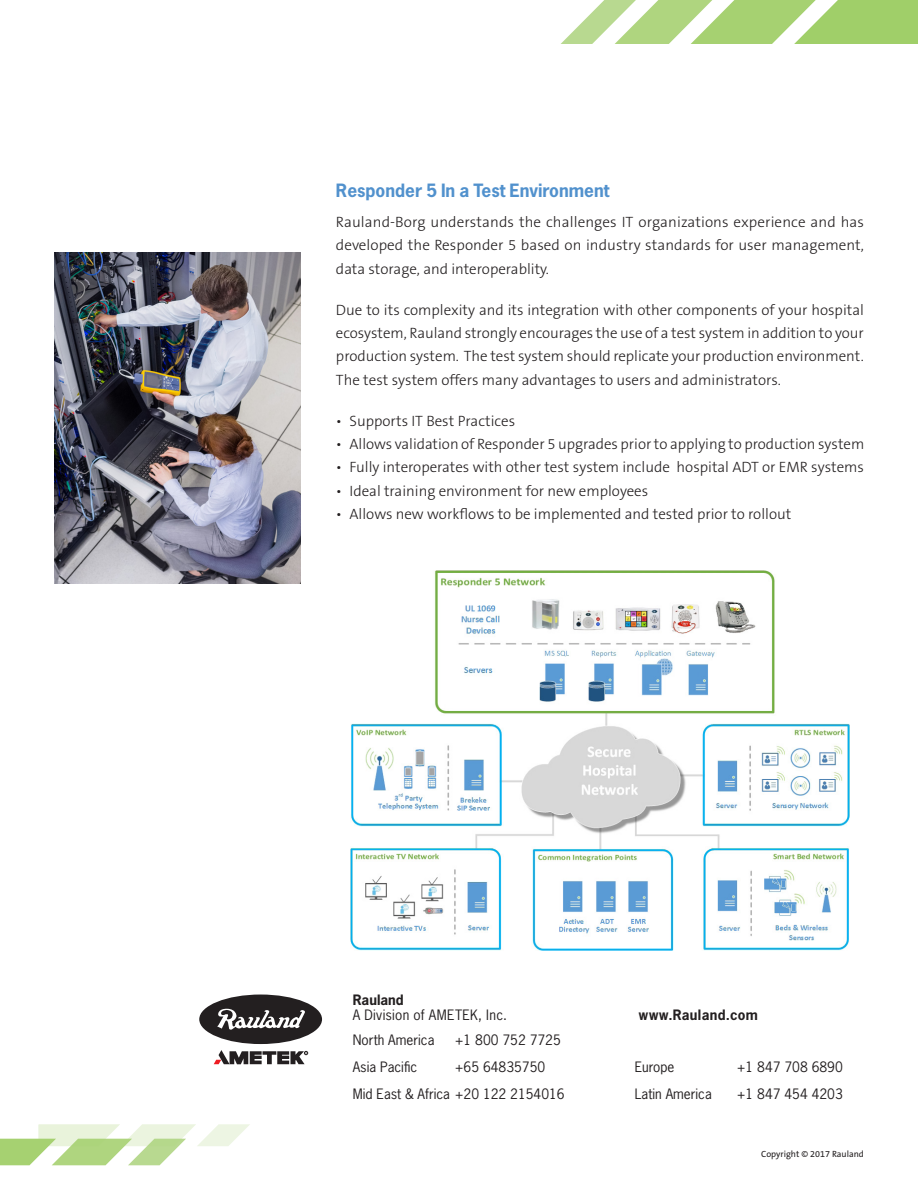
<style>
.page{position:relative;width:918px;height:1188px;background:#fff}
.page>*{position:absolute;margin:0;border:0;box-sizing:border-box;transform-origin:0 0}
.subheads{font:700 17.25px "News Gothic Std";color:#5191cd}
.body{font:300 15px/23.2px "The Sans B3";color:#231f20;text-align:justify}
.body_sheet_5{font:13.5px "News Gothic Std";color:#231f20}
.body_sheet_5-2{font:13.5px "News Gothic Std";letter-spacing:.025em;color:#231f20}
.body_sheet_5-3{font:700 13.5px "News Gothic Std";letter-spacing:.02em;color:#231f20}
.body_sheet_5-4{font:700 13.5px "News Gothic Std";color:#231f20}
.body-2{font:9px "The Sans B5 Plain";color:#231f20}
</style>
<div class="page">
<svg style="left:561px;top:0;width:357px;height:44px"></svg>
<svg style="left:0;top:1124px;width:250px;height:41px"></svg>
<img style="left:351px;top:570px;width:498px;height:380px">
<img style="left:54px;top:253px;width:246px;height:330px">
<svg style="left:214px;top:1050px;width:94px;height:14px"></svg>
<div style="left:199px;top:995px;width:123px;height:49px;background:#231f20;border-radius:50%"></div>
<svg style="left:217px;top:1008px;width:88px;height:22px"></svg>
<p class="subheads" style="left:336px;top:179px;width:275px">Responder 5 In a Test Environment</p>
<p class="body" style="left:336px;top:211px;width:530px">Rauland-Borg understands the challenges IT organizations experience and has developed the Responder 5 based on industry standards for user management, data storage, and interoperablity.</p>
<p class="body" style="left:336px;top:299px;width:529px">Due to its complexity and its integration with other components of your hospital ecosystem, Rauland strongly encourages the use of a test system in addition to your production system. The test system should replicate your production environment.<br>The test system offers many advantages to users and administrators.</p>
<p class="body" style="left:336px;top:410px;width:181px">• Supports IT Best Practices</p>
<p class="body" style="left:336px;top:433px;width:530px">• Allows validation of Responder 5 upgrades prior to applying to production system</p>
<p class="body" style="left:336px;top:456px;width:530px">• Fully interoperates with other test system include hospital ADT or EMR systems</p>
<p class="body" style="left:336px;top:479px;width:314px">• Ideal training environment for new employees</p>
<p class="body" style="left:336px;top:503px;width:457px">• Allows new workflows to be implemented and tested prior to rollout</p>
<p class="body_sheet_5-4" style="left:353px;top:991px;width:53px">Rauland</p>
<p class="body_sheet_5-2" style="left:353px;top:1006px;width:156px">A Division of AMETEK, Inc.</p>
<p class="body_sheet_5-3" style="left:639px;top:1006px;width:120px">www.Rauland.com</p>
<p class="body_sheet_5" style="left:353px;top:1031px;width:83px">North America</p>
<p class="body_sheet_5" style="left:455px;top:1031px;width:108px">+1 800 752 7725</p>
<p class="body_sheet_5" style="left:353px;top:1058px;width:66px">Asia Pacific</p>
<p class="body_sheet_5" style="left:455px;top:1058px;width:92px">+65 64835750</p>
<p class="body_sheet_5" style="left:353px;top:1085px;width:214px">Mid East &amp; Africa +20 122 2154016</p>
<p class="body_sheet_5" style="left:635px;top:1058px;width:41px">Europe</p>
<p class="body_sheet_5" style="left:737px;top:1058px;width:108px">+1 847 708 6890</p>
<p class="body_sheet_5" style="left:635px;top:1085px;width:79px">Latin America</p>
<p class="body_sheet_5" style="left:737px;top:1085px;width:108px">+1 847 454 4203</p>
<p class="body-2" style="left:761px;top:1150px;width:104px">Copyright © 2017 Rauland</p>
</div>
